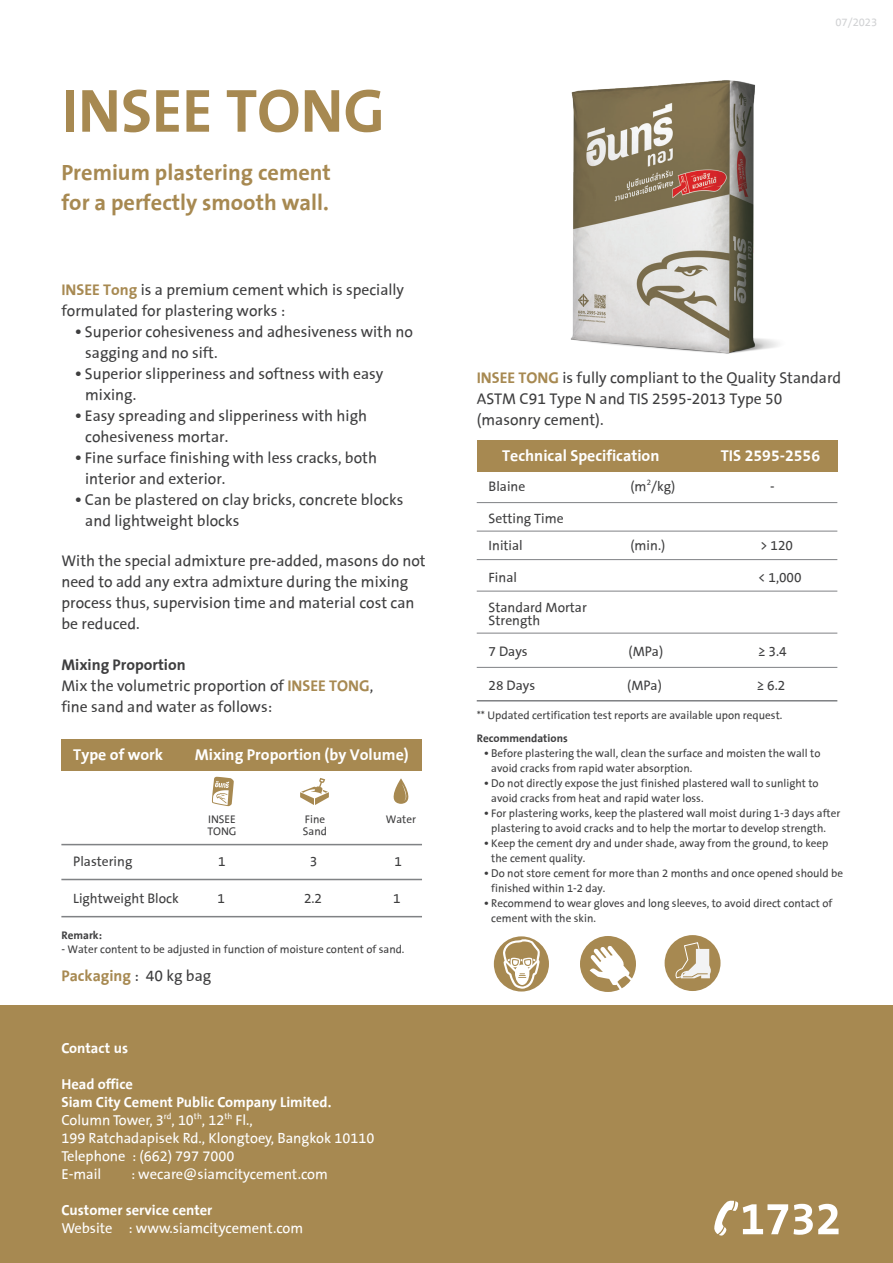
<style>
.page{position:relative;width:893px;height:1263px;background:#fff}
.page>*{position:absolute;margin:0;border:0;box-sizing:border-box;transform-origin:0 0}
.t1{font:700 82.5px "INSEE";color:#a78951}
.t2{font:700 30px/30px "INSEE";color:#a78951}
.t3{font:700 21.3px "INSEE";color:#fff}
.t4{font:21px/21px "INSEE";color:#3e3e3f}
.t5{font:700 21px "INSEE";color:#a78951}
.t6{font:19.5px/18px "INSEE";color:#fff}
.t7{font:700 19.5px/36px "INSEE";color:#fff}
.t8{font:18.3px/27.3px "INSEE";color:#3e3e3f}
.t9{font:15px/15px "INSEE";color:#3e3e3f}
.t10{font:700 15px "INSEE";color:#3e3e3f}
.t11{font:15px "INSEE";color:#d1d2d4}
.s1{font-weight:700;color:#a78951}
.s2{font-weight:700}
.s3{font-weight:400;color:#3e3e3f}
</style>
<div class="page">
<div style="left:61px;top:740px;width:361px;height:31px;background:#a78951"></div>
<hr style="left:61px;top:844px;width:361px;height:1px;background:#808285">
<svg style="left:300px;top:778px;width:29px;height:27px"></svg>
<svg style="left:393px;top:778px;width:16px;height:26px"></svg>
<svg style="left:212px;top:777px;width:22px;height:29px"></svg>
<hr style="left:61px;top:879px;width:361px;height:1px;background:#808285">
<hr style="left:61px;top:916px;width:361px;height:1px;background:#808285">
<div style="left:477px;top:440px;width:360px;height:31px;background:#a78951"></div>
<hr style="left:477px;top:700px;width:360px;height:1px;background:#808285">
<hr style="left:477px;top:502px;width:360px;height:1px;background:#808285">
<hr style="left:477px;top:531px;width:360px;height:1px;background:#808285">
<hr style="left:477px;top:559px;width:360px;height:1px;background:#808285">
<hr style="left:477px;top:633px;width:360px;height:1px;background:#808285">
<hr style="left:477px;top:667px;width:360px;height:1px;background:#808285">
<hr style="left:477px;top:591px;width:360px;height:1px;background:#808285">
<div style="left:0;top:1005px;width:893px;height:258px;background:#a78951"></div>
<svg style="left:714px;top:1200px;width:124px;height:36px"></svg>
<svg style="left:580px;top:936px;width:56px;height:56px"></svg>
<div style="left:665px;top:935px;width:55px;height:56px;background:#a78951;border-radius:50%"></div>
<svg style="left:673px;top:941px;width:39px;height:38px"></svg>
<svg style="left:494px;top:936px;width:55px;height:55px"></svg>
<img style="left:571px;top:80px;width:207px;height:274px">
<h1 class="t1" style="left:61px;top:66px;width:325px">INSEE TONG</h1>
<h2 class="t2" style="left:61px;top:158px;width:271px">Premium plastering cement for a perfectly smooth wall.</h2>
<h3 class="t4" style="left:61px;top:279px;width:344px"><span class="s1">INSEE Tong</span> is a premium cement which is specially formulated for plastering works :</h3>
<h3 class="t4" style="left:85px;top:321px;width:329px;text-indent:-10px">• Superior cohesiveness and adhesiveness with no sagging and no sift.</h3>
<h3 class="t4" style="left:85px;top:363px;width:300px;text-indent:-10px">• Superior slipperiness and softness with easy mixing.</h3>
<h3 class="t4" style="left:85px;top:405px;width:283px;text-indent:-10px">• Easy spreading and slipperiness with high cohesiveness mortar.</h3>
<h3 class="t4" style="left:85px;top:447px;width:293px;text-indent:-10px">• Fine surface finishing with less cracks, both interior and exterior.</h3>
<h3 class="t4" style="left:85px;top:489px;width:320px;text-indent:-10px">• Can be plastered on clay bricks, concrete blocks and lightweight blocks</h3>
<h3 class="t4" style="left:61px;top:551px;width:366px">With the special admixture pre-added, masons do not need to add any extra admixture during the mixing process thus, supervision time and material cost can be reduced.</h3>
<h3 class="t4" style="left:61px;top:654px;width:313px"><span class="s2">Mixing Proportion<br></span>Mix the volumetric proportion of <span class="s1">INSEE TONG</span>, fine sand and water as follows:</h3>
<h3 class="t3" style="left:73px;top:743px;width:91px">Type of work</h3>
<h3 class="t3" style="left:195px;top:743px;width:215px">Mixing Proportion (by Volume)</h3>
<p class="t9" style="left:207px;top:814px;width:31px;line-height:12px">INSEE<br>TONG</p>
<p class="t9" style="left:303px;top:814px;width:26px;line-height:12px">Fine<br>Sand</p>
<p class="t9" style="left:386px;top:812px;width:32px">Water</p>
<p class="t8" style="left:73px;top:848px;width:61px">Plastering</p>
<p class="t8" style="left:218px;top:848px;width:9px">1</p>
<p class="t8" style="left:310px;top:848px;width:9px">3</p>
<p class="t8" style="left:394px;top:848px;width:9px">1</p>
<p class="t8" style="left:73px;top:885px;width:107px">Lightweight Block</p>
<p class="t8" style="left:217px;top:885px;width:9px">1</p>
<p class="t8" style="left:304px;top:885px;width:20px">2.2</p>
<p class="t8" style="left:393px;top:885px;width:9px">1</p>
<p class="t10" style="left:61px;top:927px;width:42px">Remark:</p>
<p class="t9" style="left:61px;top:942px;width:345px">- Water content to be adjusted in function of moisture content of sand.</p>
<h3 class="t5" style="left:61px;top:964px;width:151px">Packaging <span class="s3">: 40 kg bag</span></h3>
<h3 class="t7" style="left:61px;top:1031px;width:73px">Contact us<br>Head office</h3>
<h3 class="t6" style="left:61px;top:1094px;width:315px"><span class="s2">Siam City Cement Public Company Limited.<br></span>Column Tower, 3<sup>rd</sup>, 10<sup>th</sup>, 12<sup>th</sup> Fl.,<br>199 Ratchadapisek Rd., Klongtoey, Bangkok 10110<br>Telephone : (662) 797 7000<br>E-mail</h3>
<h3 class="t6" style="left:131px;top:1166px;width:198px">: wecare@siamcitycement.com</h3>
<h3 class="t7" style="left:61px;top:1193px;width:152px">Customer service center</h3>
<h3 class="t6" style="left:61px;top:1220px;width:243px">Website : www.siamcitycement.com</h3>
<p class="t11" style="left:835px;top:15px;width:43px">07/2023</p>
<p class="t11" style="left:842px;top:15px;width:8px">6</p>
<h3 class="t4" style="left:477px;top:367px;width:366px"><span class="s1">INSEE TONG</span> is fully compliant to the Quality Standard<br>ASTM C91 Type N and TIS 2595-2013 Type 50 (masonry cement).</h3>
<h3 class="t3" style="left:502px;top:444px;width:159px">Technical Specification</h3>
<h3 class="t3" style="left:721px;top:444px;width:101px">TIS 2595-2556</h3>
<p class="t8" style="left:489px;top:473px;width:38px">Blaine</p>
<p class="t8" style="left:630px;top:473px;width:46px">(m<sup>2</sup>/kg)</p>
<p class="t8" style="left:770px;top:473px;width:6px">-</p>
<p class="t8" style="left:489px;top:505px;width:77px">Setting Time<br>Initial</p>
<p class="t8" style="left:630px;top:532px;width:36px">(min.)</p>
<p class="t8" style="left:760px;top:532px;width:34px">&gt; 120</p>
<p class="t8" style="left:489px;top:564px;width:30px">Final</p>
<p class="t8" style="left:758px;top:564px;width:45px">&lt; 1,000</p>
<p class="t8" style="left:489px;top:600px;width:100px;line-height:13.8px">Standard Mortar<br>Strength</p>
<p class="t8" style="left:489px;top:638px;width:41px">7 Days</p>
<p class="t8" style="left:629px;top:638px;width:36px">(MPa)</p>
<p class="t8" style="left:758px;top:638px;width:30px">≥ 3.4</p>
<p class="t8" style="left:489px;top:672px;width:48px">28 Days</p>
<p class="t8" style="left:627px;top:672px;width:36px">(MPa)</p>
<p class="t8" style="left:757px;top:672px;width:30px">≥ 6.2</p>
<p class="t9" style="left:477px;top:708px;width:307px">** Updated certification test reports are available upon request.</p>
<p class="t10" style="left:477px;top:730px;width:92px">Recommendations</p>
<p class="t9" style="left:491px;top:746px;width:331px;text-indent:-7px">• Before plastering the wall, clean the surface and moisten the wall to avoid cracks from rapid water absorption.</p>
<p class="t9" style="left:491px;top:776px;width:329px;text-indent:-7px">• Do not directly expose the just finished plastered wall to sunlight to avoid cracks from heat and rapid water loss.</p>
<p class="t9" style="left:484px;top:806px;width:358px;text-align:center">• For plastering works, keep the plastered wall moist during 1-3 days after plastering to avoid cracks and to help the mortar to develop strength.</p>
<p class="t9" style="left:491px;top:836px;width:339px;text-indent:-7px">• Keep the cement dry and under shade, away from the ground, to keep the cement quality.</p>
<p class="t9" style="left:491px;top:866px;width:353px;text-indent:-7px">• Do not store cement for more than 2 months and once opened should be finished within 1-2 day.</p>
<p class="t9" style="left:491px;top:896px;width:342px;text-indent:-7px">• Recommend to wear gloves and long sleeves, to avoid direct contact of cement with the skin.</p>
</div>
